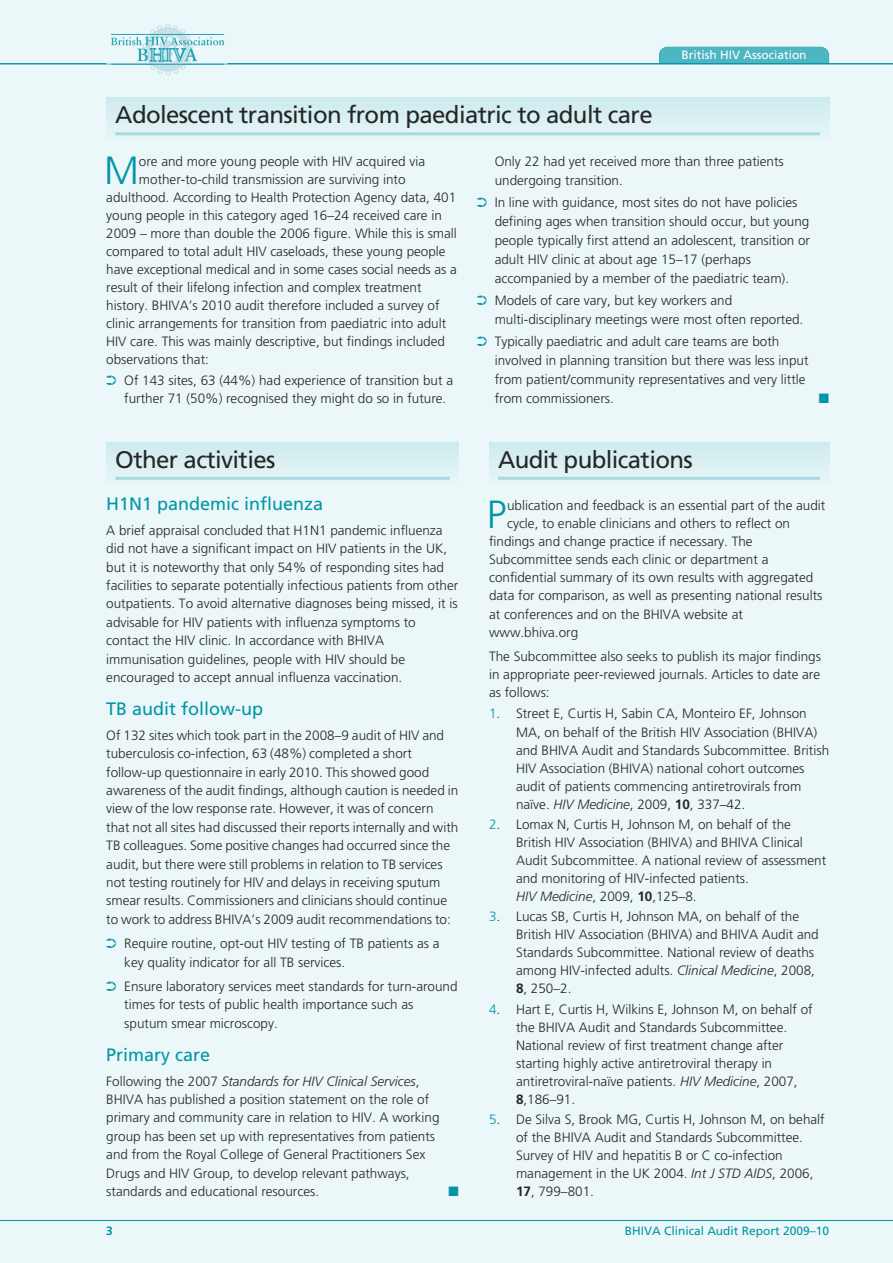
<style>
.page{position:relative;width:893px;height:1263px;background:#ebf7f8}
.page>*{position:absolute;margin:0;border:0;box-sizing:border-box;transform-origin:0 0}
.t1{font:300 39.3px "Frutiger";color:#0096a7}
.t2{font:24px "Frutiger";letter-spacing:-.025em;color:#272627}
.t3{font:18px "Frutiger";color:#0096a7}
.t4{font:300 13.5px/18.5px "Frutiger";color:#272627}
.t5{font:13.5px "Zapf Dingbats ITC";color:#0096a7}
.t6{font:12px "Frutiger";color:#0096a7}
.t7{font:12px "Frutiger";color:#fff}
.t8{font:700 12px "Frutiger";color:#0096a7}
.s1{color:#0096a7}
.s2{font-style:italic}
.s3{font-weight:700}
</style>
<div class="page">
<hr style="left:0;top:1220px;width:893px;height:1px;background:#0096a7">
<div style="left:659px;top:47px;width:170px;height:16px;background:#4db6c2"></div>
<hr style="left:0;top:63px;width:893px;height:1px;background:#0096a7">
<hr style="left:106px;top:63px;width:121px;height:1px;background:#ebf7f8">
<svg style="left:111px;top:25px;width:113px;height:50px"></svg>
<div style="left:106px;top:98px;width:723px;height:42px;background:linear-gradient(to right,#daf0f2,#daf0f2)"></div>
<hr style="left:115px;top:132px;width:705px;height:3px;background:#a6dae0">
<div style="left:106px;top:442px;width:353px;height:43px;background:linear-gradient(to bottom,#cdebee,#e7f5f7)"></div>
<hr style="left:115px;top:477px;width:335px;height:3px;background:#a6dae0">
<div style="left:489px;top:442px;width:340px;height:43px;background:linear-gradient(to bottom,#cdebee,#e7f5f7)"></div>
<hr style="left:498px;top:477px;width:322px;height:3px;background:#a6dae0">
<p class="t7" style="left:681px;top:50px;width:127px">British HIV Association</p>
<h2 class="t2" style="left:115px;top:105px;width:539px">Adolescent transition from paediatric to adult care</h2>
<h1 class="t1" style="left:104px;top:154px;width:36px">M</h1>
<p class="t4" style="left:139px;top:153px;width:288px">ore and more young people with HIV acquired via</p>
<p class="t4" style="left:139px;top:171px;width:268px">mother-to-child transmission are surviving into</p>
<p class="t4" style="left:106px;top:189px;width:351px">adulthood. According to Health Protection Agency data, 401</p>
<p class="t4" style="left:106px;top:207px;width:337px">young people in this category aged 16–24 received care in</p>
<p class="t4" style="left:106px;top:225px;width:352px">2009 – more than double the 2006 figure. While this is small</p>
<p class="t4" style="left:106px;top:243px;width:341px">compared to total adult HIV caseloads, these young people</p>
<p class="t4" style="left:106px;top:261px;width:352px">have exceptional medical and in some cases social needs as a</p>
<p class="t4" style="left:106px;top:279px;width:317px">result of their lifelong infection and complex treatment</p>
<p class="t4" style="left:106px;top:297px;width:335px">history. BHIVA’s 2010 audit therefore included a survey of</p>
<p class="t4" style="left:106px;top:315px;width:341px">clinic arrangements for transition from paediatric into adult</p>
<p class="t4" style="left:106px;top:333px;width:340px">HIV care. This was mainly descriptive, but findings included</p>
<p class="t4" style="left:106px;top:351px;width:104px">observations that:</p>
<p class="t4" style="left:124px;top:373px;width:330px;line-height:18px;text-indent:-18px"><span class="s1">➲</span> Of 143 sites, 63 (44%) had experience of transition but a further 71 (50%) recognised they might do so in future.</p>
<p class="t4" style="left:495px;top:153px;width:291px;line-height:19px">Only 22 had yet received more than three patients undergoing transition.</p>
<p class="t4" style="left:495px;top:194px;width:317px;line-height:19px;text-indent:-18px"><span class="s1">➲</span> In line with guidance, most sites do not have policies defining ages when transition should occur, but young people typically first attend an adolescent, transition or adult HIV clinic at about age 15–17 (perhaps accompanied by a member of the paediatric team).</p>
<p class="t4" style="left:495px;top:292px;width:310px;line-height:19px;text-indent:-18px"><span class="s1">➲</span> Models of care vary, but key workers and multi-disciplinary meetings were most often reported.</p>
<p class="t4" style="left:495px;top:333px;width:315px;line-height:19px;text-indent:-18px"><span class="s1">➲</span> Typically paediatric and adult care teams are both involved in planning transition but there was less input from patient/community representatives and very little from commissioners.</p>
<p class="t5" style="left:819px;top:393px;width:12px">■</p>
<h2 class="t2" style="left:115px;top:450px;width:162px">Other activities</h2>
<h2 class="t2" style="left:498px;top:450px;width:196px">Audit publications</h2>
<h3 class="t3" style="left:106px;top:497px;width:218px">H1N1 pandemic influenza</h3>
<p class="t4" style="left:106px;top:522px;width:354px">A brief appraisal concluded that H1N1 pandemic influenza did not have a significant impact on HIV patients in the UK, but it is noteworthy that only 54% of responding sites had facilities to separate potentially infectious patients from other outpatients. To avoid alternative diagnoses being missed, it is advisable for HIV patients with influenza symptoms to contact the HIV clinic. In accordance with BHIVA immunisation guidelines, people with HIV should be encouraged to accept annual influenza vaccination.</p>
<h3 class="t3" style="left:106px;top:702px;width:158px">TB audit follow-up</h3>
<p class="t4" style="left:106px;top:727px;width:354px">Of 132 sites which took part in the 2008–9 audit of HIV and tuberculosis co-infection, 63 (48%) completed a short follow-up questionnaire in early 2010. This showed good awareness of the audit findings, although caution is needed in view of the low response rate. However, it was of concern that not all sites had discussed their reports internally and with TB colleagues. Some positive changes had occurred since the audit, but there were still problems in relation to TB services not testing routinely for HIV and delays in receiving sputum smear results. Commissioners and clinicians should continue to work to address BHIVA’s 2009 audit recommendations to:</p>
<p class="t4" style="left:124px;top:935px;width:317px;text-indent:-18px"><span class="s1">➲</span> Require routine, opt-out HIV testing of TB patients as a key quality indicator for all TB services.</p>
<p class="t4" style="left:124px;top:978px;width:335px;text-indent:-18px"><span class="s1">➲</span> Ensure laboratory services meet standards for turn-around times for tests of public health importance such as sputum smear microscopy.</p>
<h3 class="t3" style="left:106px;top:1048px;width:105px">Primary care</h3>
<p class="t4" style="left:106px;top:1073px;width:335px">Following the 2007 <span class="s2">Standards for HIV Clinical Services</span>, BHIVA has published a position statement on the role of primary and community care in relation to HIV. A working group has been set up with representatives from patients and from the Royal College of General Practitioners Sex Drugs and HIV Group, to develop relevant pathways, standards and educational resources.</p>
<p class="t5" style="left:448px;top:1186px;width:12px">■</p>
<h1 class="t1" style="left:487px;top:499px;width:21px">P</h1>
<p class="t4" style="left:507px;top:497px;width:320px">ublication and feedback is an essential part of the audit</p>
<p class="t4" style="left:507px;top:515px;width:285px">cycle, to enable clinicians and others to reflect on</p>
<p class="t4" style="left:489px;top:533px;width:265px">findings and change practice if necessary. The</p>
<p class="t4" style="left:489px;top:551px;width:281px">Subcommittee sends each clinic or department a</p>
<p class="t4" style="left:489px;top:570px;width:326px">confidential summary of its own results with aggregated</p>
<p class="t4" style="left:489px;top:588px;width:335px">data for comparison, as well as presenting national results</p>
<p class="t4" style="left:489px;top:606px;width:255px">at conferences and on the BHIVA website at</p>
<p class="t4" style="left:489px;top:624px;width:91px">www.bhiva.org</p>
<p class="t4" style="left:489px;top:648px;width:333px;line-height:18px;text-align:justify">The Subcommittee also seeks to publish its major findings in appropriate peer-reviewed journals. Articles to date are as follows:</p>
<p class="t4" style="left:516px;top:706px;width:315px;line-height:18px;text-indent:-27px"><span class="s1">1</span>. Street E, Curtis H, Sabin CA, Monteiro EF, Johnson MA, on behalf of the British HIV Association (BHIVA) and BHIVA Audit and Standards Subcommittee. British HIV Association (BHIVA) national cohort outcomes audit of patients commencing antiretrovirals from naïve. <span class="s2">HIV Medicine</span>, 2009, <span class="s3">10</span>, 337–42.</p>
<p class="t4" style="left:516px;top:816px;width:312px;line-height:18px;text-indent:-27px"><span class="s1">2</span>. Lomax N, Curtis H, Johnson M, on behalf of the British HIV Association (BHIVA) and BHIVA Clinical Audit Subcommittee. A national review of assessment and monitoring of HIV-infected patients.<br><span class="s2">HIV Medicine</span>, 2009, <span class="s3">10</span>,125–8.</p>
<p class="t4" style="left:516px;top:909px;width:304px;line-height:18px;text-indent:-27px"><span class="s1">3</span>. Lucas SB, Curtis H, Johnson MA, on behalf of the British HIV Association (BHIVA) and BHIVA Audit and Standards Subcommittee. National review of deaths among HIV-infected adults. <span class="s2">Clinical Medicine</span>, 2008, <span class="s3">8</span>, 250–2.</p>
<p class="t4" style="left:516px;top:1001px;width:298px;line-height:18px;text-indent:-27px"><span class="s1">4</span>. Hart E, Curtis H, Wilkins E, Johnson M, on behalf of the BHIVA Audit and Standards Subcommittee.<br>National review of first treatment change after starting highly active antiretroviral therapy in antiretroviral-naïve patients. <span class="s2">HIV Medicine</span>, 2007, <span class="s3">8</span>,186–91.</p>
<p class="t4" style="left:516px;top:1111px;width:310px;line-height:18px;text-indent:-27px"><span class="s1">5</span>. De Silva S, Brook MG, Curtis H, Johnson M, on behalf of the BHIVA Audit and Standards Subcommittee.<br>Survey of HIV and hepatitis B or C co-infection management in the UK 2004. <span class="s2">Int J STD AIDS</span>, 2006, <span class="s3">17</span>, 799–801.</p>
<p class="t8" style="left:106px;top:1226px;width:8px">3</p>
<p class="t6" style="left:625px;top:1226px;width:206px">BHIVA Clinical Audit Report 2009–10</p>
</div>
